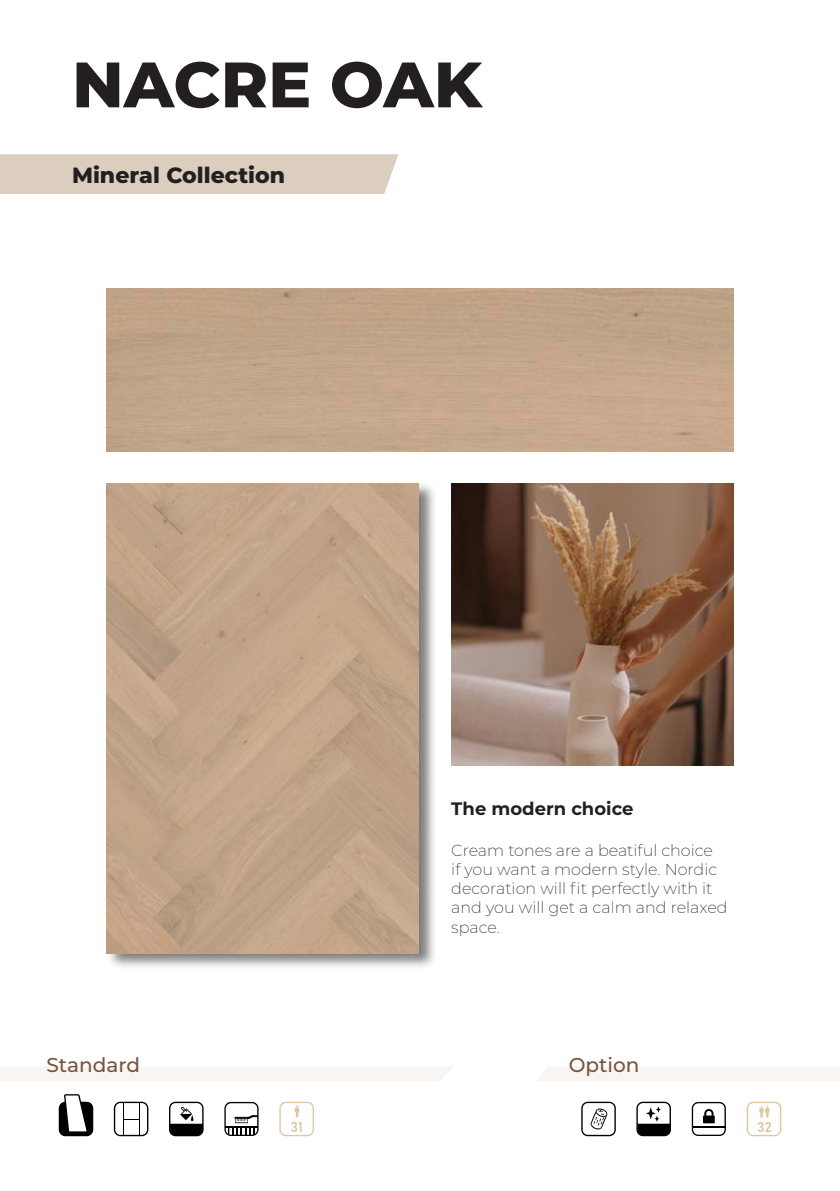
<style>
.page{position:relative;width:840px;height:1191px;background:#fff}
.page>*{position:absolute;margin:0;border:0;box-sizing:border-box;transform-origin:0 0}
.t1{font:800 64px "Montserrat";color:#231f20}
.t2{font:800 22px "Montserrat";color:#231f20}
.t3{font:500 20px "Montserrat";color:#7a533b}
.t4{font:700 18px "Montserrat";color:#231f20}
.t5{font:200 16px/19.2px "Montserrat";color:#231f20}
</style>
<div class="page">
<div style="left:0;top:154px;width:398px;height:40px;background:#dbcebf"></div>
<div style="left:106px;top:481px;width:331px;height:489px;background:#231f20;opacity:.59"></div>
<img style="left:107px;top:483px;width:312px;height:470px">
<img style="left:107px;top:288px;width:625px;height:163px">
<img style="left:451px;top:483px;width:281px;height:282px">
<div style="left:0;top:1066px;width:453px;height:15px;background:#f8f5f2"></div>
<div style="left:537px;top:1066px;width:302px;height:15px;background:#f8f5f2"></div>
<svg style="left:114px;top:1101px;width:34px;height:35px"></svg>
<svg style="left:636px;top:1101px;width:34px;height:35px"></svg>
<svg style="left:581px;top:1101px;width:34px;height:35px"></svg>
<svg style="left:691px;top:1102px;width:34px;height:34px"></svg>
<hr style="left:692px;top:1126px;width:33px;height:1px;background:#000">
<svg style="left:59px;top:1094px;width:34px;height:42px"></svg>
<svg style="left:169px;top:1101px;width:34px;height:35px"></svg>
<svg style="left:746px;top:1101px;width:34px;height:35px"></svg>
<svg style="left:224px;top:1102px;width:34px;height:34px"></svg>
<svg style="left:279px;top:1101px;width:35px;height:35px"></svg>
<p class="t1" style="left:72px;top:38px;width:411px">NACRE OAK</p>
<p class="t2" style="left:72px;top:159px;width:214px">Mineral Collection</p>
<p class="t4" style="left:451px;top:795px;width:184px">The modern choice</p>
<p class="t5" style="left:451px;top:840px;width:277px">Cream tones are a beatiful choice<br>if you want a modern style. Nordic decoration will fit perfectly with it and you will get a calm and relaxed space.</p>
<p class="t3" style="left:46px;top:1051px;width:95px">Standard</p>
<p class="t3" style="left:568px;top:1051px;width:72px">Option</p>
</div>
